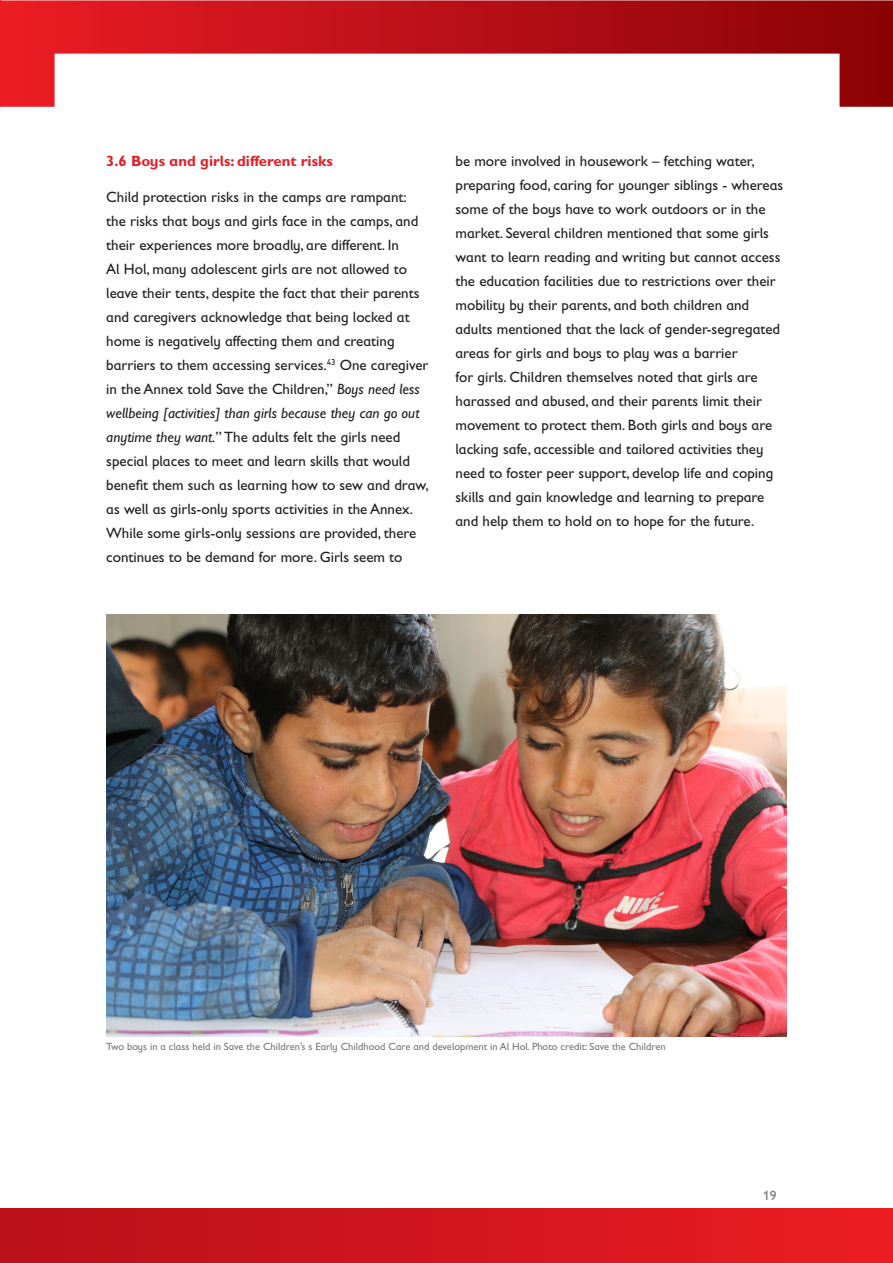
<style>
.page{position:relative;width:893px;height:1263px;background:#fff}
.page>*{position:absolute;margin:0;border:0;box-sizing:border-box;transform-origin:0 0}
.text{font:15px/24px "Gill Sans Infant Std";color:#231f20}
.text-2{font:700 15px "Gill Sans Infant Std";color:#e31f26}
.t1{font:13.5px "Gill Sans Infant Std";color:#76787b}
.text-3{font:10.5px "Gill Sans Infant Std";color:#76787b}
.s1{font-style:italic}
</style>
<div class="page">
<img style="left:106px;top:614px;width:681px;height:422px">
<hr style="left:0;top:0;width:1px;height:107px;background:#ed1d23">
<svg style="left:1px;top:0;width:892px;height:107px"></svg>
<div style="left:0;top:1208px;width:893px;height:55px;background:linear-gradient(to right,#b90f18,#ec1c23)"></div>
<p class="text-2" style="left:106px;top:152px;width:228px">3.6 Boys and girls: different risks</p>
<p class="text" style="left:106px;top:185px;width:324px">Child protection risks in the camps are rampant: the risks that boys and girls face in the camps, and their experiences more broadly, are different. In<br>Al Hol, many adolescent girls are not allowed to leave their tents, despite the fact that their parents and caregivers acknowledge that being locked at home is negatively affecting them and creating barriers to them accessing services.<sup>43</sup> One caregiver in the Annex told Save the Children,” <span class="s1">Boys need less wellbeing [activities] than girls because they can go out anytime they want.</span>” The adults felt the girls need special places to meet and learn skills that would benefit them such as learning how to sew and draw, as well as girls-only sports activities in the Annex.<br>While some girls-only sessions are provided, there continues to be demand for more. Girls seem to</p>
<p class="text" style="left:455px;top:148px;width:329px">be more involved in housework – fetching water, preparing food, caring for younger siblings - whereas some of the boys have to work outdoors or in the market. Several children mentioned that some girls want to learn reading and writing but cannot access the education facilities due to restrictions over their mobility by their parents, and both children and adults mentioned that the lack of gender-segregated areas for girls and boys to play was a barrier<br>for girls. Children themselves noted that girls are harassed and abused, and their parents limit their movement to protect them. Both girls and boys are lacking safe, accessible and tailored activities they need to foster peer support, develop life and coping skills and gain knowledge and learning to prepare and help them to hold on to hope for the future.</p>
<p class="text-3" style="left:106px;top:1041px;width:561px">Two boys in a class held in Save the Children’s s Early Childhood Care and development in Al Hol. Photo credit: Save the Children</p>
<p class="t1" style="left:763px;top:1187px;width:15px">19</p>
</div>
